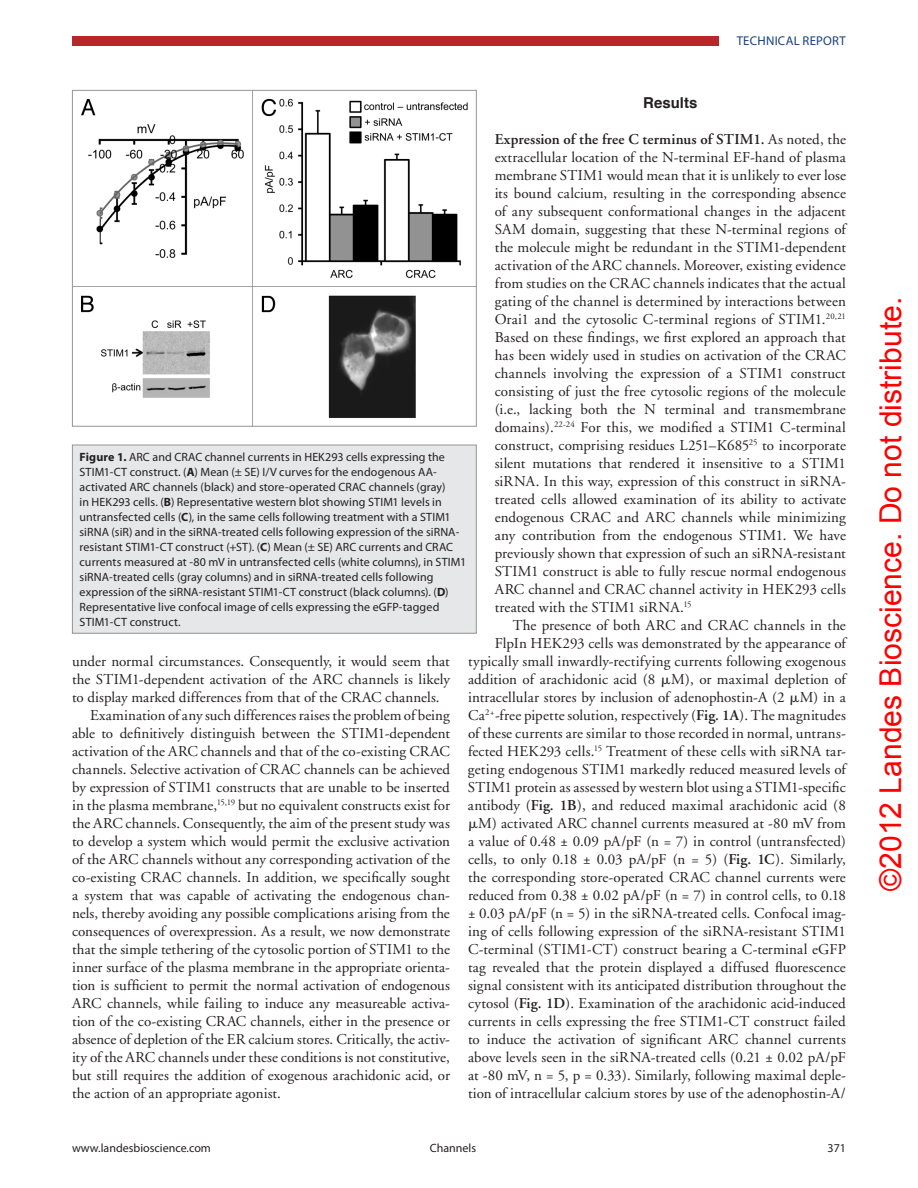
<style>
.page{position:relative;width:918px;height:1188px;background:#fff}
.page>*{position:absolute;margin:0;border:0;box-sizing:border-box;transform-origin:0 0}
.t1{font:30.15px "Arial";color:#f00}
.Body_text{font:15px/18px "Adobe Garamond";letter-spacing:.01em;color:#231f20;text-align:right}
.Body_text_First_Line{font:15px/18px "Adobe Garamond";letter-spacing:.01em;color:#231f20;text-align:justify}
.Heading{font:700 15px "Helvetica";color:#231f20}
.t2{font:12.75px "Myriad Pro";letter-spacing:.02em;color:#193f7c}
.Figure_Legend{font:12px/15px "Myriad Pro";letter-spacing:.005em;color:#231f20}
.s1{font-weight:600}
.s2{font-family:"Universal Std Greekw Math Pi"}
.s3{font-weight:700}
</style>
<div class="page">
<div style="left:72px;top:36px;width:647px;height:10px;background:#b7262b"></div>
<img style="left:74px;top:92px;width:401px;height:333px">
<div style="left:72px;top:90px;width:405px;height:337px;border:1px solid #939598"></div>
<div style="left:72px;top:445px;width:404px;height:188px;background:#e6e7e9"></div>
<div style="left:72px;top:445px;width:405px;height:189px;border:1px solid #939598"></div>
<p class="t2" style="left:737px;top:33px;width:111px">TECHNICAL REPORT</p>
<p class="Heading" style="left:643px;top:91px;width:56px">Results</p>
<p class="Body_text_First_Line" style="left:495px;top:131px;width:353px"><span class="s1">Expression of the free C terminus of STIM1.</span> As noted, the extracellular location of the N-terminal EF-hand of plasma membrane STIM1 would mean that it is unlikely to ever lose its bound calcium, resulting in the corresponding absence of any subsequent conformational changes in the adjacent SAM domain, suggesting that these N-terminal regions of the molecule might be redundant in the STIM1-dependent activation of the ARC channels. Moreover, existing evidence from studies on the CRAC channels indicates that the actual gating of the channel is determined by interactions between Orai1 and the cytosolic C-terminal regions of STIM1.<sup>20,21<br></sup>Based on these findings, we first explored an approach that has been widely used in studies on activation of the CRAC channels involving the expression of a STIM1 construct consisting of just the free cytosolic regions of the molecule (i.e., lacking both the N terminal and transmembrane domains).<sup>22-24</sup> For this, we modified a STIM1 C-terminal construct, comprising residues L251–K685<sup>25</sup> to incorporate silent mutations that rendered it insensitive to a STIM1 siRNA. In this way, expression of this construct in siRNA&shy;treated cells allowed examination of its ability to activate endogenous CRAC and ARC channels while minimizing any contribution from the endogenous STIM1. We have previously shown that expression of such an siRNA-resistant STIM1 construct is able to fully rescue normal endogenous ARC channel and CRAC channel activity in HEK293 cells treated with the STIM1 siRNA.<sup>15</sup></p>
<p class="Body_text" style="left:468px;top:617px;width:380px">The presence of both ARC and CRAC channels in the<br>FlpIn HEK293 cells was demonstrated by the appearance of typically small inwardly-rectifying currents following exogenous addition of arachidonic acid (8 <span class="s2">μ</span>M), or maximal depletion of intracellular stores by inclusion of adenophostin-A (2 <span class="s2">μ</span>M) in a Ca<sup>2+</sup>-free pipette solution, respectively (<span class="s1">Fig. 1A</span>). The magnitudes of these currents are similar to those recorded in normal, untrans&shy;fected HEK293 cells.<sup>15</sup> Treatment of these cells with siRNA tar&shy;geting endogenous STIM1 markedly reduced measured levels of STIM1 protein as assessed by western blot using a STIM1-specific antibody (<span class="s1">Fig. 1B</span>), and reduced maximal arachidonic acid (8 <span class="s2">μ</span>M) activated ARC channel currents measured at -80 mV from a value of 0.48 ± 0.09 pA/pF (n = 7) in control (untransfected) cells, to only 0.18 ± 0.03 pA/pF (n = 5) (<span class="s1">Fig. 1C</span>). Similarly, the corresponding store-operated CRAC channel currents were reduced from 0.38 ± 0.02 pA/pF (n = 7) in control cells, to 0.18 ± 0.03 pA/pF (n = 5) in the siRNA-treated cells. Confocal imag&shy;ing of cells following expression of the siRNA-resistant STIM1<br>C-terminal (STIM1-CT) construct bearing a C-terminal eGFP tag revealed that the protein displayed a diffused fluorescence signal consistent with its anticipated distribution throughout the cytosol (<span class="s1">Fig. 1D</span>). Examination of the arachidonic acid-induced currents in cells expressing the free STIM1-CT construct failed to induce the activation of significant ARC channel currents above levels seen in the siRNA-treated cells (0.21 ± 0.02 pA/pF at -80 mV, n = 5, p = 0.33). Similarly, following maximal deple&shy;tion of intracellular calcium stores by use of the adenophostin-A/</p>
<p class="Figure_Legend" style="left:80px;top:449px;width:388px"><span class="s3">Figure 1.</span> ARC and CRAC channel currents in HEK293 cells expressing the STIM1-CT construct. (<span class="s3">A</span>) Mean (± SE) I/V curves for the endogenous AA&shy;activated ARC channels (black) and store-operated CRAC channels (gray)<br>in HEK293 cells. (<span class="s3">B</span>) Representative western blot showing STIM1 levels in untransfected cells (<span class="s3">C</span>), in the same cells following treatment with a STIM1 siRNA (siR) and in the siRNA-treated cells following expression of the siRNA&shy;resistant STIM1-CT construct (+ST). (<span class="s3">C</span>) Mean (± SE) ARC currents and CRAC currents measured at -80 mV in untransfected cells (white columns), in STIM1 siRNA-treated cells (gray columns) and in siRNA-treated cells following expression of the siRNA-resistant STIM1-CT construct (black columns). (<span class="s3">D</span>)<br>Representative live confocal image of cells expressing the eGFP-tagged STIM1-CT construct.</p>
<p class="Body_text_First_Line" style="left:72px;top:653px;width:379px">under normal circumstances. Consequently, it would seem that the STIM1-dependent activation of the ARC channels is likely to display marked differences from that of the CRAC channels.</p>
<p class="Body_text" style="left:72px;top:707px;width:380px;text-align:justify;text-indent:18px">Examination of any such differences raises the problem of being able to definitively distinguish between the STIM1-dependent activation of the ARC channels and that of the co-existing CRAC channels. Selective activation of CRAC channels can be achieved by expression of STIM1 constructs that are unable to be inserted in the plasma membrane,<sup>15,19</sup> but no equivalent constructs exist for the ARC channels. Consequently, the aim of the present study was to develop a system which would permit the exclusive activation of the ARC channels without any corresponding activation of the co-existing CRAC channels. In addition, we specifically sought a system that was capable of activating the endogenous chan&shy;nels, thereby avoiding any possible complications arising from the consequences of overexpression. As a result, we now demonstrate that the simple tethering of the cytosolic portion of STIM1 to the inner surface of the plasma membrane in the appropriate orienta&shy;tion is sufficient to permit the normal activation of endogenous ARC channels, while failing to induce any measureable activa&shy;tion of the co-existing CRAC channels, either in the presence or absence of depletion of the ER calcium stores. Critically, the activ&shy;ity of the ARC channels under these conditions is not constitutive, but still requires the addition of exogenous arachidonic acid, or the action of an appropriate agonist.</p>
<p class="Figure_Legend" style="left:72px;top:1140px;width:140px">www.landesbioscience.com</p>
<p class="Figure_Legend" style="left:430px;top:1140px;width:48px">Channels</p>
<p class="Figure_Legend" style="left:828px;top:1140px;width:20px">371</p>
<h1 class="t1" style="left:871px;top:891px;width:595px;rotate:-90deg">©2012 Landes Bioscience. Do not distribute.</h1>
</div>
